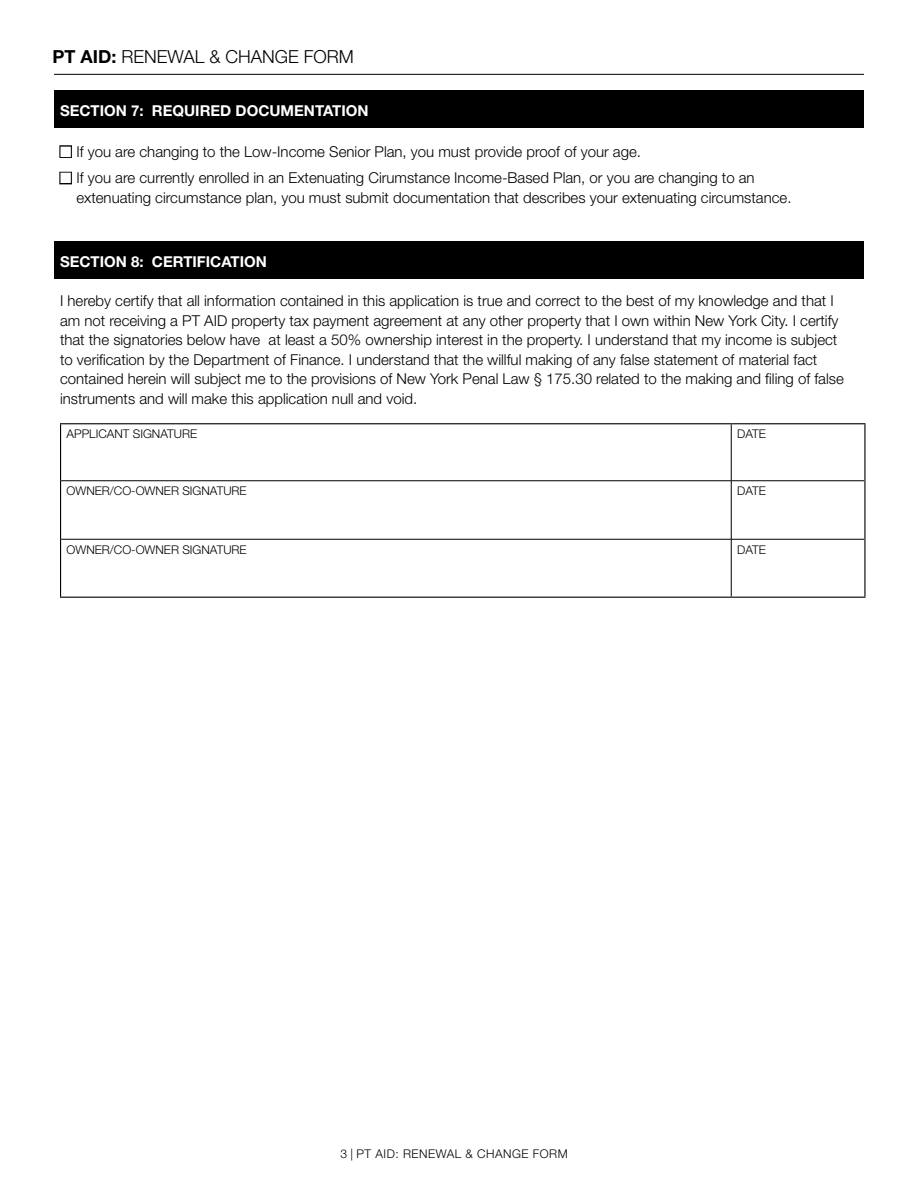
<style>
.page{position:relative;width:918px;height:1188px;background:#fff}
.page>*{position:absolute;margin:0;border:0;box-sizing:border-box;transform-origin:0 0}
.t1{font:300 18px "Helvetica Neue LT Std";color:#000}
.t2{font:300 15px/19.5px "Helvetica Neue LT Std";color:#000}
.t3{font:700 15px "Helvetica Neue LT Std";color:#fff}
.t4{font:300 12px "Helvetica Neue LT Std";color:#000}
.t5{font:300 12px "Helvetica Neue LT Std";letter-spacing:.04em;color:#000}
.s1{font-weight:700}
</style>
<div class="page">
<div style="left:54px;top:242px;width:810px;height:37px;background:#000"></div>
<hr style="left:60px;top:423px;width:671px;height:1px;background:#000">
<hr style="left:60px;top:424px;width:1px;height:57px;background:#000">
<hr style="left:731px;top:423px;width:135px;height:1px;background:#000">
<hr style="left:864px;top:424px;width:2px;height:57px;background:#000">
<hr style="left:60px;top:481px;width:1px;height:58px;background:#000">
<hr style="left:864px;top:481px;width:2px;height:58px;background:#000">
<hr style="left:60px;top:539px;width:1px;height:58px;background:#000">
<hr style="left:864px;top:539px;width:2px;height:58px;background:#000">
<hr style="left:60px;top:597px;width:671px;height:1px;background:#000">
<hr style="left:731px;top:597px;width:135px;height:1px;background:#000">
<hr style="left:731px;top:424px;width:1px;height:57px;background:#000">
<hr style="left:61px;top:480px;width:670px;height:1px;background:#000">
<hr style="left:731px;top:480px;width:133px;height:1px;background:#000">
<hr style="left:731px;top:481px;width:1px;height:58px;background:#000">
<hr style="left:61px;top:539px;width:670px;height:1px;background:#000">
<hr style="left:731px;top:539px;width:133px;height:1px;background:#000">
<hr style="left:731px;top:539px;width:1px;height:58px;background:#000">
<div style="left:54px;top:90px;width:810px;height:38px;background:#000"></div>
<hr style="left:54px;top:74px;width:810px;height:1px;background:#000">
<p class="t1" style="left:52px;top:46px;width:303px"><span class="s1">PT AID:</span> RENEWAL &amp; CHANGE FORM</p>
<p class="t3" style="left:60px;top:101px;width:310px">SECTION 7: REQUIRED DOCUMENTATION</p>
<p class="t2" style="left:60px;top:141px;width:583px">■ If you are changing to the Low-Income Senior Plan, you must provide proof of your age.</p>
<p class="t2" style="left:76px;top:168px;width:717px;text-indent:-16px">■ If you are currently enrolled in an Extenuating Cirumstance Income-Based Plan, or you are changing to an extenuating circumstance plan, you must submit documentation that describes your extenuating circumstance.</p>
<p class="t3" style="left:60px;top:253px;width:208px">SECTION 8: CERTIFICATION</p>
<p class="t2" style="left:60px;top:291px;width:785px">I hereby certify that all information contained in this application is true and correct to the best of my knowledge and that I am not receiving a PT AID property tax payment agreement at any other property that I own within New York City. I certify that the signatories below have at least a 50% ownership interest in the property. I understand that my income is subject to verification by the Department of Finance. I understand that the willful making of any false statement of material fact contained herein will subject me to the provisions of New York Penal Law § 175.30 related to the making and filing of false instruments and will make this application null and void.</p>
<p class="t4" style="left:67px;top:427px;width:132px">APPLICANT SIGNATURE</p>
<p class="t4" style="left:737px;top:427px;width:30px">DATE</p>
<p class="t4" style="left:67px;top:484px;width:182px">OWNER/CO-OWNER SIGNATURE</p>
<p class="t4" style="left:737px;top:484px;width:30px">DATE</p>
<p class="t4" style="left:67px;top:542px;width:182px">OWNER/CO-OWNER SIGNATURE</p>
<p class="t4" style="left:737px;top:542px;width:30px">DATE</p>
<p class="t5" style="left:341px;top:1147px;width:229px">3 | PT AID: RENEWAL &amp; CHANGE FORM</p>
</div>
